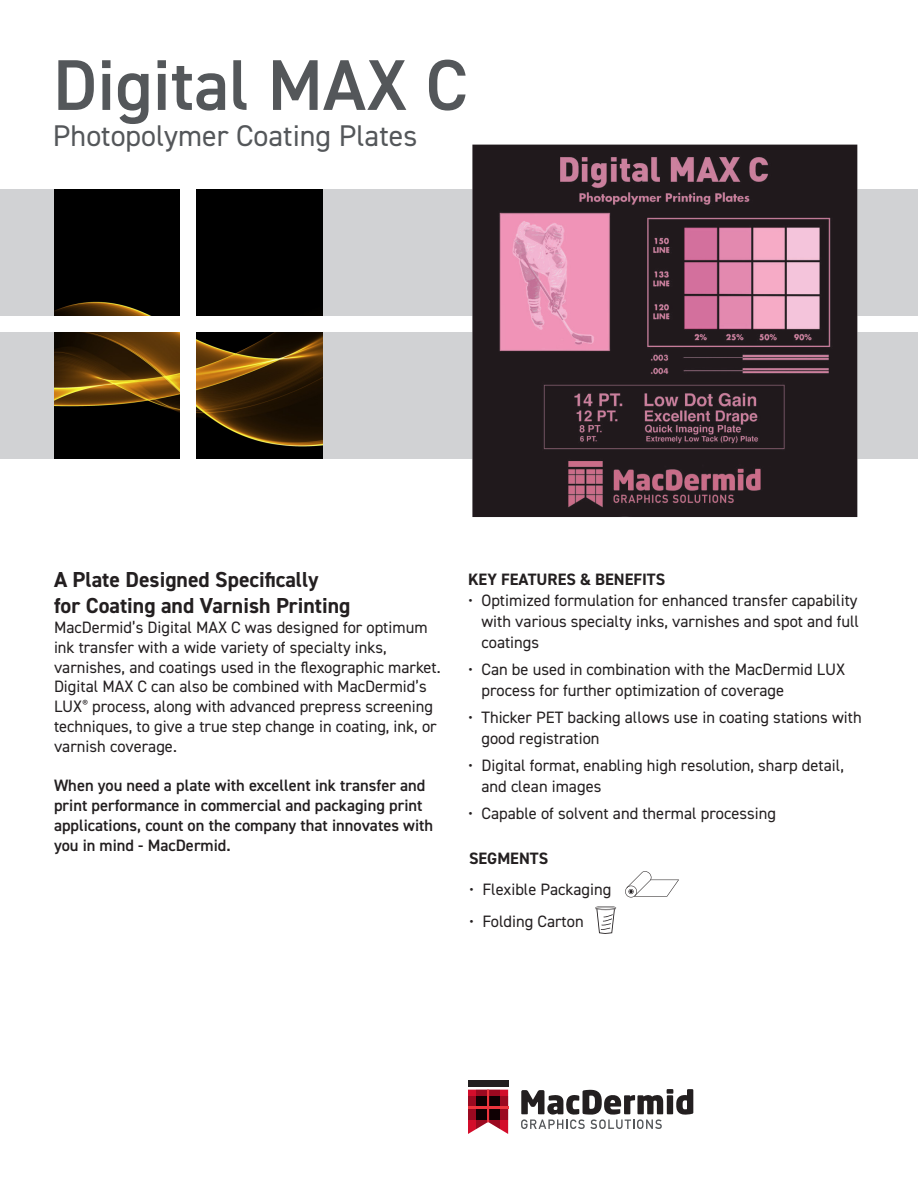
<style>
.page{position:relative;width:918px;height:1188px;background:#fff}
.page>*{position:absolute;margin:0;border:0;box-sizing:border-box;transform-origin:0 0}
.t1{font:600 72px "DIN2014";color:#54575a}
.t2{font:30px "DIN2014";color:#54575a}
.t3{font:700 21.75px "DIN2014";color:#231f20}
.t4{font:16.5px/19.8px "DIN2014";color:#231f20}
.t5{font:600 16.5px/19.8px "DIN2014";color:#231f20}
.t6{font:700 16.5px "DIN2014";color:#231f20}
</style>
<div class="page">
<svg style="left:468px;top:1090px;width:40px;height:44px;background:#952d3b"></svg>
<div style="left:468px;top:1080px;width:40px;height:7px;background:#231f20"></div>
<svg style="left:521px;top:1089px;width:172px;height:40px"></svg>
<div style="left:0;top:189px;width:918px;height:127px;background:#d1d2d4"></div>
<div style="left:0;top:332px;width:918px;height:127px;background:#d1d2d4"></div>
<img style="left:54px;top:189px;width:268px;height:270px">
<div style="left:180px;top:186px;width:16px;height:281px;background:#fff"></div>
<img style="left:472px;top:144px;width:386px;height:373px">
<div style="left:54px;top:316px;width:269px;height:16px;background:#fff"></div>
<svg style="left:625px;top:871px;width:54px;height:26px"></svg>
<svg style="left:595px;top:906px;width:21px;height:28px"></svg>
<p class="t1" style="left:53px;top:37px;width:416px">Digital MAX C</p>
<p class="t2" style="left:53px;top:117px;width:366px">Photopolymer Coating Plates</p>
<p class="t3" style="left:54px;top:565px;width:266px">A Plate Designed Specifically</p>
<p class="t3" style="left:54px;top:591px;width:298px">for Coating and Varnish Printing</p>
<p class="t4" style="left:54px;top:617px;width:388px">MacDermid’s Digital MAX C was designed for optimum ink transfer with a wide variety of specialty inks, varnishes, and coatings used in the flexographic market.<br>Digital MAX C can also be combined with MacDermid’s LUX<sup>®</sup> process, along with advanced prepress screening techniques, to give a true step change in coating, ink, or varnish coverage.</p>
<p class="t5" style="left:54px;top:776px;width:381px">When you need a plate with excellent ink transfer and print performance in commercial and packaging print applications, count on the company that innovates with you in mind - MacDermid.</p>
<p class="t6" style="left:468px;top:569px;width:199px">KEY FEATURES &amp; BENEFITS</p>
<p class="t4" style="left:482px;top:590px;width:379px;line-height:21px;text-align:justify;text-indent:-14px">• Optimized formulation for enhanced transfer capability with various specialty inks, varnishes and spot and full coatings</p>
<p class="t4" style="left:482px;top:659px;width:365px;line-height:21px;text-indent:-14px">• Can be used in combination with the MacDermid LUX process for further optimization of coverage</p>
<p class="t4" style="left:482px;top:707px;width:382px;line-height:21px;text-indent:-14px">• Thicker PET backing allows use in coating stations with good registration</p>
<p class="t4" style="left:482px;top:755px;width:364px;line-height:21px;text-indent:-14px">• Digital format, enabling high resolution, sharp detail, and clean images</p>
<p class="t4" style="left:468px;top:803px;width:310px">• Capable of solvent and thermal processing</p>
<p class="t6" style="left:469px;top:847px;width:81px">SEGMENTS</p>
<p class="t4" style="left:469px;top:880px;width:144px">• Flexible Packaging</p>
<p class="t4" style="left:469px;top:911px;width:116px">• Folding Carton</p>
</div>
